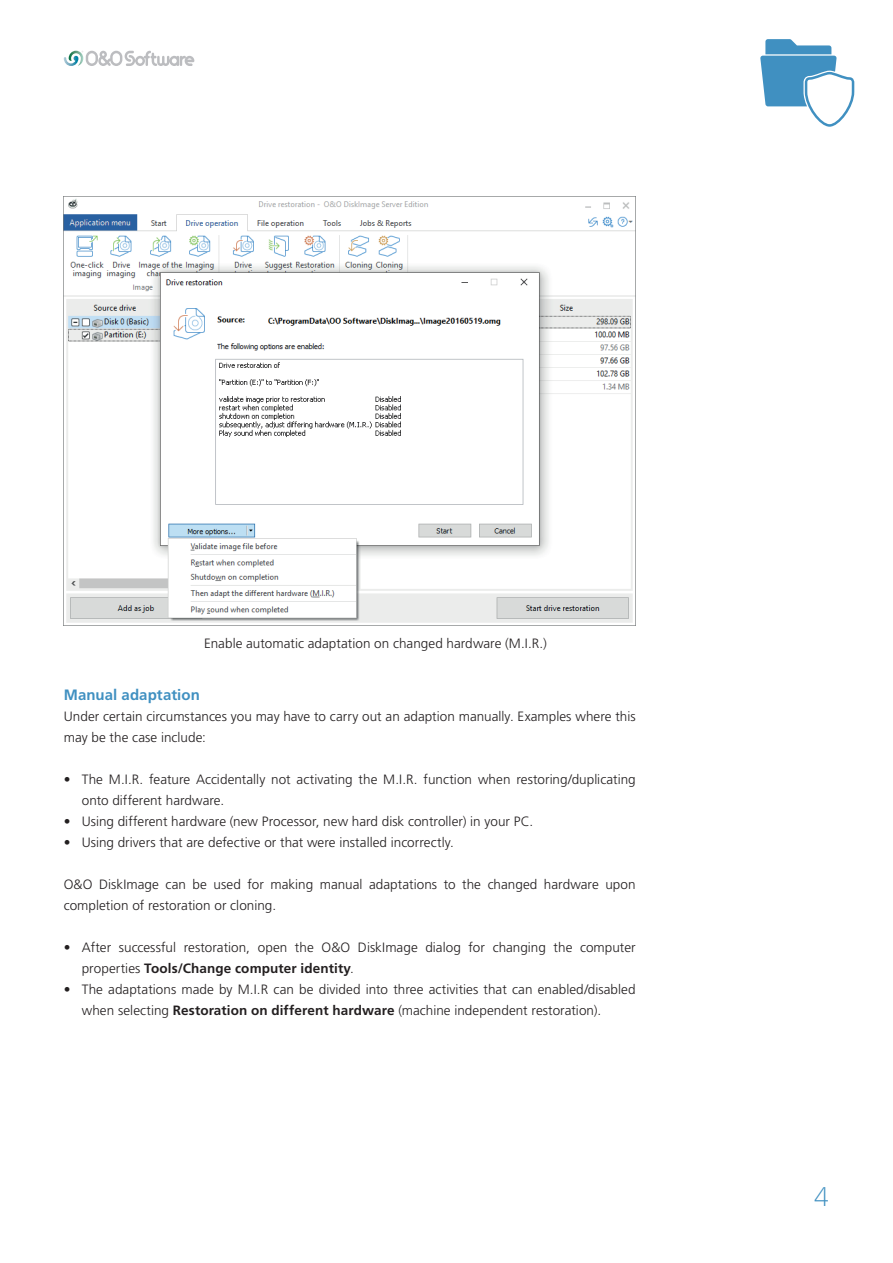
<style>
.page{position:relative;width:893px;height:1263px;background:#fff}
.page>*{position:absolute;margin:0;border:0;box-sizing:border-box;transform-origin:0 0}
.t1{font:100 27px "Frutiger Neue LT Pro";color:#4191c1}
.t2{font:700 15px "Frutiger LT Std";letter-spacing:.005em;color:#4090c1}
.t3{font:300 13.5px/21px "Frutiger LT Std";letter-spacing:.005em;color:#231f20}
.s1{font-weight:700}
</style>
<div class="page">
<svg style="left:760px;top:39px;width:94px;height:88px"></svg>
<svg style="left:64px;top:51px;width:130px;height:15px"></svg>
<img style="left:64px;top:196px;width:572px;height:429px">
<p class="t3" style="left:204px;top:633px;width:344px">Enable automatic adaptation on changed hardware (M.I.R.)</p>
<p class="t2" style="left:64px;top:686px;width:138px">Manual adaptation</p>
<p class="t3" style="left:64px;top:706px;width:573px">Under certain circumstances you may have to carry out an adaption manually. Examples where this may be the case include:</p>
<p class="t3" style="left:82px;top:769px;width:555px;text-indent:-18px">• The M.I.R. feature Accidentally not activating the M.I.R. function when restoring/duplicating onto different hardware.</p>
<p class="t3" style="left:64px;top:811px;width:471px">• Using different hardware (new Processor, new hard disk controller) in your PC.</p>
<p class="t3" style="left:64px;top:832px;width:392px">• Using drivers that are defective or that were installed incorrectly.</p>
<p class="t3" style="left:64px;top:874px;width:573px">O&amp;O DiskImage can be used for making manual adaptations to the changed hardware upon completion of restoration or cloning.</p>
<p class="t3" style="left:82px;top:937px;width:555px;text-indent:-18px">• After successful restoration, open the O&amp;O DiskImage dialog for changing the computer properties <span class="s1">Tools/Change computer identity</span>.</p>
<p class="t3" style="left:82px;top:979px;width:555px;text-indent:-18px">• The adaptations made by M.I.R can be divided into three activities that can enabled/disabled when selecting <span class="s1">Restoration on different hardware</span> (machine independent restoration).</p>
<h1 class="t1" style="left:814px;top:1180px;width:17px">4</h1>
</div>
